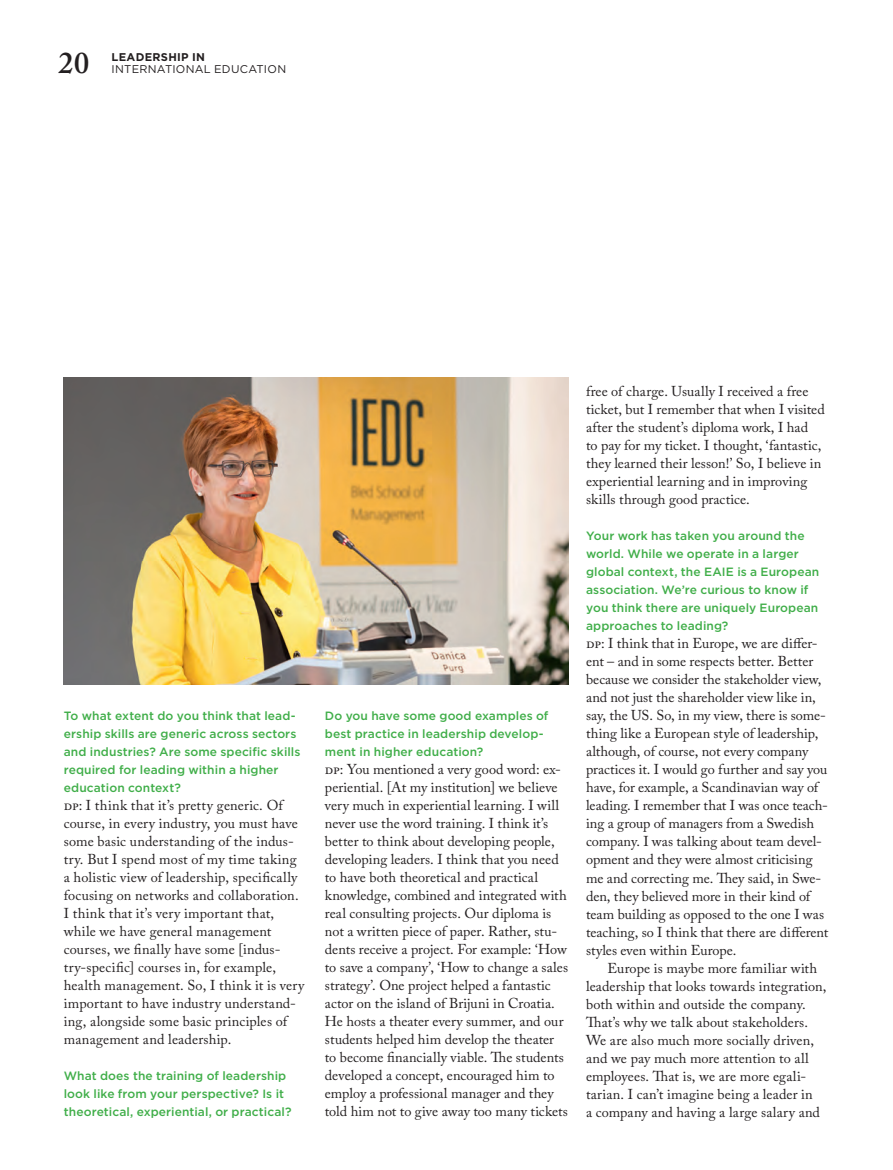
<style>
.page{position:relative;width:893px;height:1170px;background:#fff}
.page>*{position:absolute;margin:0;border:0;box-sizing:border-box;transform-origin:0 0}
.t1{font:600 30px "Adobe Caslon Pro";color:#231f20}
.t2{font:14.25px/18px "Adobe Caslon Pro";letter-spacing:.005em;color:#231f20}
.t3{font:500 12px/18px "Gotham";letter-spacing:.005em;color:#40ae49}
.t4{font:11.25px "Gotham";letter-spacing:.02em;color:#231f20}
.t5{font:700 11.25px "Gotham";letter-spacing:.025em;color:#231f20}
</style>
<div class="page">
<img style="left:64px;top:378px;width:504px;height:306px">
<h1 class="t1" style="left:58px;top:45px;width:32px">20</h1>
<p class="t5" style="left:112px;top:49px;width:95px">LEADERSHIP IN</p>
<p class="t4" style="left:112px;top:62px;width:176px">INTERNATIONAL EDUCATION</p>
<p class="t3" style="left:64px;top:706px;width:238px">To what extent do you think that lead&shy;ership skills are generic across sectors and industries? Are some specific skills required for leading within a higher education context?</p>
<p class="t2" style="left:64px;top:796px;width:242px">dp: I think that it’s pretty generic. Of course, in every industry, you must have some basic understanding of the indus&shy;try. But I spend most of my time taking a holistic view of leadership, specifically focusing on networks and collaboration.<br>I think that it’s very important that, while we have general management courses, we finally have some [indus&shy;try-specific] courses in, for example, health management. So, I think it is very important to have industry understand&shy;ing, alongside some basic principles of management and leadership.</p>
<p class="t3" style="left:64px;top:1066px;width:229px">What does the training of leadership look like from your perspective? Is it theoretical, experiential, or practical?</p>
<p class="t3" style="left:325px;top:706px;width:225px">Do you have some good examples of best practice in leadership develop&shy;ment in higher education?</p>
<p class="t2" style="left:325px;top:760px;width:245px">dp: You mentioned a very good word: ex&shy;periential. [At my institution] we believe very much in experiential learning. I will never use the word training. I think it’s better to think about developing people, developing leaders. I think that you need to have both theoretical and practical knowledge, combined and integrated with real consulting projects. Our diploma is not a written piece of paper. Rather, stu&shy;dents receive a project. For example: ‘How to save a company’, ‘How to change a sales strategy’. One project helped a fantastic actor on the island of Brijuni in Croatia.<br>He hosts a theater every summer, and our students helped him develop the theater to become financially viable. The students developed a concept, encouraged him to employ a professional manager and they told him not to give away too many tickets</p>
<p class="t2" style="left:586px;top:382px;width:240px">free of charge. Usually I received a free ticket, but I remember that when I visited after the student’s diploma work, I had<br>to pay for my ticket. I thought, ‘fantastic, they learned their lesson!’ So, I believe in experiential learning and in improving skills through good practice.</p>
<p class="t3" style="left:586px;top:527px;width:235px">Your work has taken you around the world. While we operate in a larger global context, the EAIE is a European association. We’re curious to know if you think there are uniquely European approaches to leading?</p>
<p class="t2" style="left:586px;top:634px;width:244px">dp: I think that in Europe, we are differ&shy;ent – and in some respects better. Better because we consider the stakeholder view, and not just the shareholder view like in, say, the US. So, in my view, there is some&shy;thing like a European style of leadership, although, of course, not every company practices it. I would go further and say you have, for example, a Scandinavian way of leading. I remember that I was once teach&shy;ing a group of managers from a Swedish company. I was talking about team devel&shy;opment and they were almost criticising me and correcting me. They said, in Swe&shy;den, they believed more in their kind of team building as opposed to the one I was teaching, so I think that there are different styles even within Europe.</p>
<p class="t2" style="left:586px;top:958px;width:242px;text-indent:21px">Europe is maybe more familiar with leadership that looks towards integration, both within and outside the company.<br>That’s why we talk about stakeholders.<br>We are also much more socially driven, and we pay much more attention to all employees. That is, we are more egali&shy;tarian. I can’t imagine being a leader in<br>a company and having a large salary and</p>
</div>
